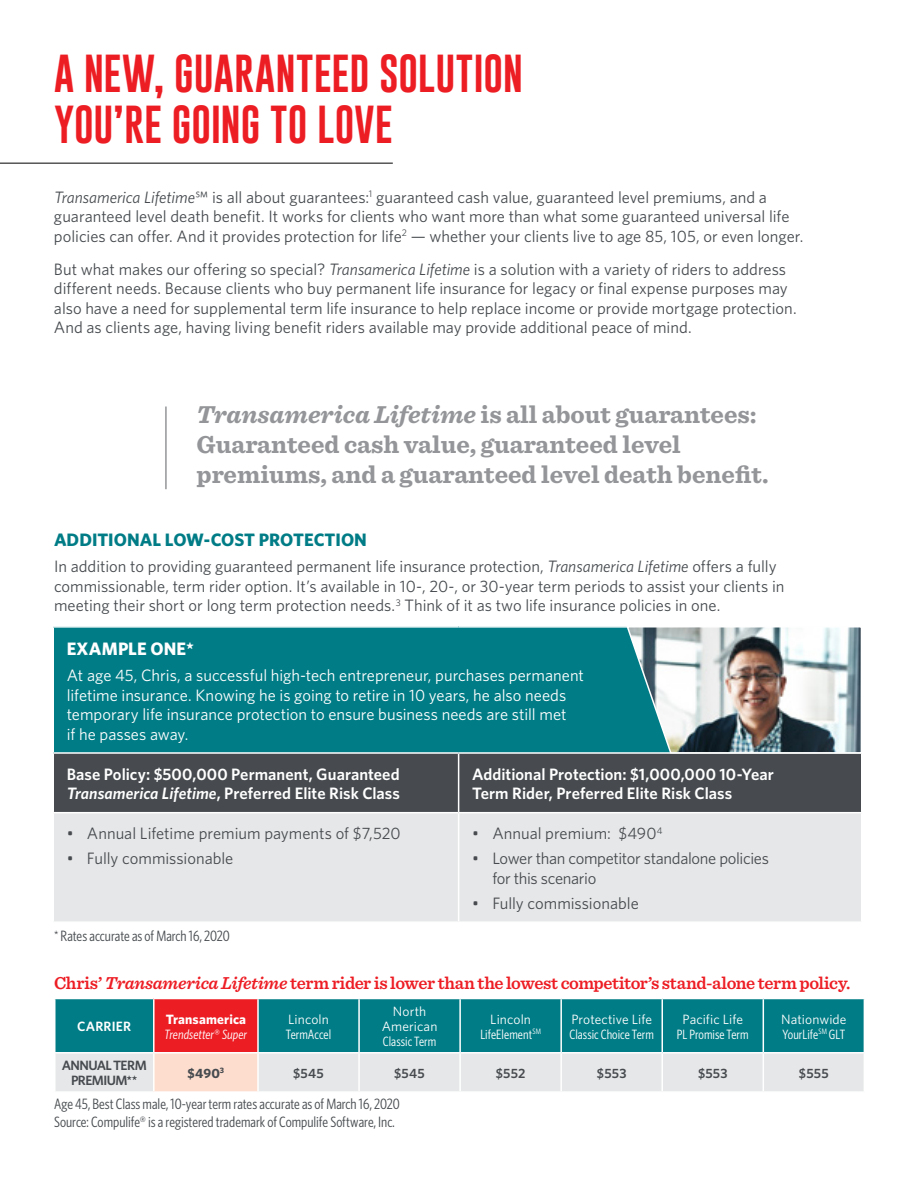
<style>
.page{position:relative;width:918px;height:1188px;background:#fff}
.page>*{position:absolute;margin:0;border:0;box-sizing:border-box;transform-origin:0 0}
.t1{font:39px/51px "Gobold";color:#ed1d24}
.t2{font:700 25.5px/30px "Sentinel";color:#939598}
.t3{font:600 18px "Sentinel";letter-spacing:-.02em;color:#ed1d24}
.t4{font:700 18px "Whitney";color:#007c86}
.t5{font:700 18px "Whitney";letter-spacing:.01em;color:#fff}
.t6{font:16.5px/19.5px "Whitney";color:#474b4f}
.t7{font:16.5px/19.5px "Whitney";color:#fff}
.t8{font:600 16.5px/19.5px "Whitney";letter-spacing:.005em;color:#fff}
.t9{font:16.5px/19.5px "Whitney";letter-spacing:-.02em;color:#474b4f}
.t10{font:15px/18px "Whitney Condensed";color:#474b4f}
.t11{font:13.5px "Whitney Condensed";letter-spacing:.005em;color:#fff}
.t12{font:13.5px/15px "Whitney";letter-spacing:.005em;color:#fff;text-align:center}
.t13{font:600 13.5px/15px "Whitney";letter-spacing:-.035em;color:#474b4f;text-align:center}
.t14{font:italic 13.5px "Whitney Condensed";letter-spacing:.005em;color:#fff}
.t15{font:700 13.5px "Whitney";letter-spacing:.01em;color:#fff}
.t16{font:600 13.5px "Whitney";letter-spacing:.015em;color:#fff}
.t17{font:700 13.5px "Whitney";color:#474b4f}
.s1{font-style:italic}
.s2{font-style:normal}
</style>
<div class="page">
<hr style="left:0;top:163px;width:393px;height:1px;background:#000">
<hr style="left:165px;top:407px;width:2px;height:82px;background:#939598">
<div style="left:53px;top:627px;width:809px;height:126px;background:#007c86"></div>
<div style="left:54px;top:754px;width:807px;height:58px;background:#474b4f"></div>
<div style="left:54px;top:813px;width:807px;height:108px;background:#e6e7e8"></div>
<hr style="left:52px;top:626px;width:407px;height:2px;background:#fff">
<hr style="left:52px;top:628px;width:2px;height:124px;background:#fff">
<hr style="left:459px;top:626px;width:403px;height:2px;background:#fff">
<hr style="left:52px;top:752px;width:407px;height:2px;background:#fff">
<hr style="left:459px;top:752px;width:403px;height:2px;background:#fff">
<hr style="left:458px;top:754px;width:1px;height:58px;background:#fff">
<hr style="left:458px;top:813px;width:1px;height:108px;background:#fff">
<img style="left:626px;top:626px;width:236px;height:128px">
<div style="left:56px;top:999px;width:808px;height:53px;background:#007c86"></div>
<div style="left:154px;top:998px;width:104px;height:55px;background:#ed1d24"></div>
<div style="left:56px;top:1054px;width:808px;height:37px;background:#e6e7e8"></div>
<div style="left:154px;top:1053px;width:104px;height:39px;background:#fdddce"></div>
<hr style="left:154px;top:998px;width:104px;height:1px;background:#fff">
<hr style="left:153px;top:999px;width:2px;height:53px;background:#fff">
<hr style="left:257px;top:999px;width:2px;height:53px;background:#fff">
<hr style="left:358px;top:999px;width:2px;height:53px;background:#fff">
<hr style="left:459px;top:999px;width:2px;height:53px;background:#fff">
<hr style="left:560px;top:999px;width:2px;height:53px;background:#fff">
<hr style="left:662px;top:999px;width:1px;height:53px;background:#fff">
<hr style="left:763px;top:999px;width:1px;height:53px;background:#fff">
<hr style="left:154px;top:1052px;width:104px;height:2px;background:#fff">
<hr style="left:153px;top:1054px;width:2px;height:37px;background:#fff">
<hr style="left:257px;top:1054px;width:2px;height:37px;background:#fff">
<hr style="left:358px;top:1054px;width:2px;height:37px;background:#fff">
<hr style="left:459px;top:1054px;width:2px;height:37px;background:#fff">
<hr style="left:560px;top:1054px;width:2px;height:37px;background:#fff">
<hr style="left:662px;top:1054px;width:1px;height:37px;background:#fff">
<hr style="left:763px;top:1054px;width:1px;height:37px;background:#fff">
<hr style="left:154px;top:1091px;width:104px;height:2px;background:#fff">
<h1 class="t1" style="left:54px;top:48px;width:471px">A NEW, GUARANTEED SOLUTION<br>YOU’RE GOING TO LOVE</h1>
<p class="t6" style="left:54px;top:187px;width:751px"><span class="s1">Transamerica Lifetime</span>℠ is all about guarantees:<sup>1</sup> guaranteed cash value, guaranteed level premiums, and a guaranteed level death benefit. It works for clients who want more than what some guaranteed universal life policies can offer. And it provides protection for life<sup>2</sup> — whether your clients live to age 85, 105, or even longer.</p>
<p class="t6" style="left:54px;top:259px;width:744px">But what makes our offering so special? <span class="s1">Transamerica Lifetime</span> is a solution with a variety of riders to address different needs. Because clients who buy permanent life insurance for legacy or final expense purposes may also have a need for supplemental term life insurance to help replace income or provide mortgage protection.<br>And as clients age, having living benefit riders available may provide additional peace of mind.</p>
<h2 class="t2" style="left:197px;top:399px;width:574px"><span class="s1">Transamerica Lifetime</span> is all about guarantees:<br>Guaranteed cash value, guaranteed level premiums, and a guaranteed level death benefit.</h2>
<p class="t4" style="left:54px;top:527px;width:314px">ADDITIONAL LOW-COST PROTECTION</p>
<p class="t6" style="left:54px;top:556px;width:732px">In addition to providing guaranteed permanent life insurance protection, <span class="s1">Transamerica Lifetime</span> offers a fully commissionable, term rider option. It’s available in 10-, 20-, or 30-year term periods to assist your clients in meeting their short or long term protection needs.<sup>3</sup> Think of it as two life insurance policies in one.</p>
<p class="t5" style="left:67px;top:636px;width:129px">EXAMPLE ONE*</p>
<p class="t7" style="left:67px;top:665px;width:519px">At age 45, Chris, a successful high-tech entrepreneur, purchases permanent lifetime insurance. Knowing he is going to retire in 10 years, he also needs temporary life insurance protection to ensure business needs are still met<br>if he passes away.</p>
<p class="t8" style="left:67px;top:764px;width:335px">Base Policy: $500,000 Permanent, Guaranteed<br><span class="s1">Transamerica Lifetime</span>, Preferred Elite Risk Class</p>
<p class="t8" style="left:472px;top:764px;width:303px">Additional Protection: $1,000,000 10-Year<br>Term Rider, Preferred Elite Risk Class</p>
<p class="t6" style="left:67px;top:824px;width:336px">• Annual Lifetime premium payments of $7,520</p>
<p class="t6" style="left:67px;top:848px;width:168px">• Fully commissionable</p>
<p class="t6" style="left:472px;top:824px;width:192px">• Annual premium: $490<sup>4</sup></p>
<p class="t9" style="left:492px;top:848px;width:278px;text-indent:-20px">• Lower than competitor standalone policies for this scenario</p>
<p class="t6" style="left:472px;top:893px;width:168px">• Fully commissionable</p>
<p class="t10" style="left:54px;top:926px;width:177px">* Rates accurate as of March 16, 2020</p>
<p class="t3" style="left:54px;top:969px;width:798px">Chris’ <span class="s1">Transamerica Lifetime</span> term rider is lower than the lowest competitor’s stand-alone term policy.</p>
<p class="t16" style="left:77px;top:1017px;width:56px">CARRIER</p>
<p class="t15" style="left:166px;top:1010px;width:82px">Transamerica</p>
<p class="t14" style="left:165px;top:1025px;width:84px">Trendsetter<span class="s2">®</span> Super</p>
<p class="t12" style="left:288px;top:1011px;width:42px">Lincoln</p>
<p class="t11" style="left:286px;top:1025px;width:47px">TermAccel</p>
<p class="t12" style="left:382px;top:1004px;width:57px">North<br>American</p>
<p class="t11" style="left:383px;top:1033px;width:55px">Classic Term</p>
<p class="t12" style="left:490px;top:1011px;width:42px">Lincoln</p>
<p class="t11" style="left:480px;top:1025px;width:62px">LifeElement<sup>SM</sup></p>
<p class="t12" style="left:571px;top:1011px;width:82px">Protective Life</p>
<p class="t11" style="left:570px;top:1025px;width:86px">Classic Choice Term</p>
<p class="t12" style="left:682px;top:1011px;width:62px">Pacific Life</p>
<p class="t11" style="left:677px;top:1025px;width:73px">PL Promise Term</p>
<p class="t12" style="left:781px;top:1011px;width:67px">Nationwide</p>
<p class="t11" style="left:782px;top:1025px;width:64px">YourLife<sup>SM</sup> GLT</p>
<p class="t13" style="left:62px;top:1058px;width:87px">ANNUAL TERM<br>PREMIUM**</p>
<p class="t17" style="left:188px;top:1064px;width:38px">$490<sup>3</sup></p>
<p class="t13" style="left:293px;top:1065px;width:32px">$545</p>
<p class="t13" style="left:394px;top:1065px;width:32px">$545</p>
<p class="t13" style="left:496px;top:1065px;width:31px">$552</p>
<p class="t13" style="left:597px;top:1065px;width:31px">$553</p>
<p class="t13" style="left:698px;top:1065px;width:31px">$553</p>
<p class="t13" style="left:799px;top:1065px;width:31px">$555</p>
<p class="t10" style="left:54px;top:1094px;width:347px">Age 45, Best Class male, 10-year term rates accurate as of March 16, 2020<br>Source: Compulife® is a registered trademark of Compulife Software, Inc.</p>
</div>
